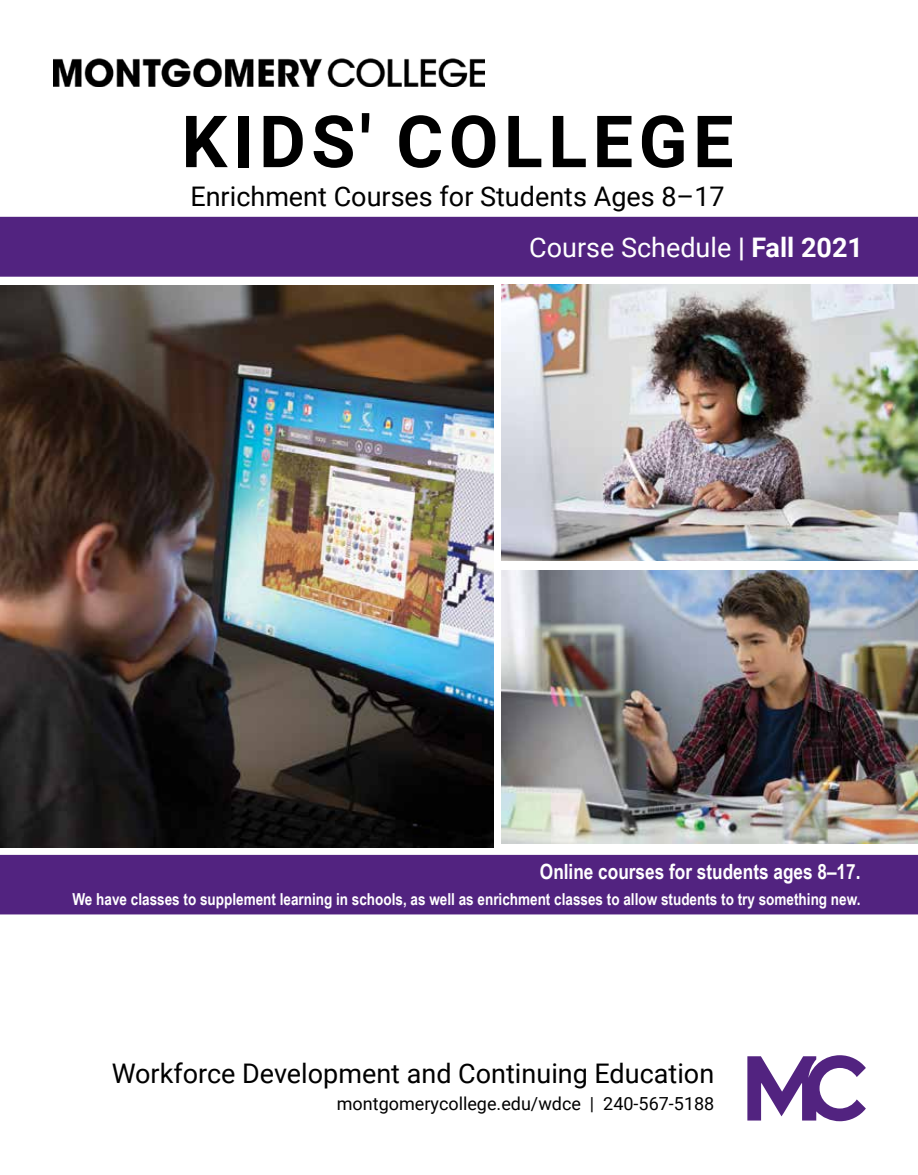
<style>
.page{position:relative;width:918px;height:1175px;background:#fff}
.page>*{position:absolute;margin:0;border:0;box-sizing:border-box;transform-origin:0 0}
.t1{font:700 72px "Roboto";letter-spacing:.075em;color:#000}
.t2{font:27px "Roboto";color:#000}
.t3{font:27px "Roboto";color:#fff}
.t4{font:700 21px "Arial Narrow";color:#fff}
.t5{font:18px "Roboto";color:#000}
.t6{font:700 16.5px "Arial Narrow";color:#fff}
.s1{font-weight:700}
</style>
<div class="page">
<div style="left:0;top:854px;width:918px;height:60px;background:#522380"></div>
<div style="left:0;top:217px;width:918px;height:60px;background:#522380"></div>
<img style="left:54px;top:58px;width:430px;height:28px">
<img style="left:0;top:285px;width:494px;height:562px">
<img style="left:501px;top:285px;width:417px;height:275px">
<img style="left:501px;top:570px;width:417px;height:274px">
<svg style="left:747px;top:1055px;width:119px;height:66px"></svg>
<h1 class="t1" style="left:181px;top:91px;width:554px">KIDS' COLLEGE</h1>
<h1 class="t2" style="left:190px;top:178px;width:536px">Enrichment Courses for Students Ages 8–17</h1>
<h3 class="t3" style="left:529px;top:229px;width:335px">Course Schedule <span class="s1">| Fall 2021</span></h3>
<p class="t4" style="left:540px;top:856px;width:322px">Online courses for students ages 8–17.</p>
<p class="t6" style="left:72px;top:886px;width:790px">We have classes to supplement learning in schools, as well as enrichment classes to allow students to try something new.</p>
<h4 class="t2" style="left:112px;top:1054px;width:604px">Workforce Development and Continuing Education</h4>
<h4 class="t5" style="left:337px;top:1091px;width:379px">montgomerycollege.edu/wdce | 240-567-5188</h4>
</div>
